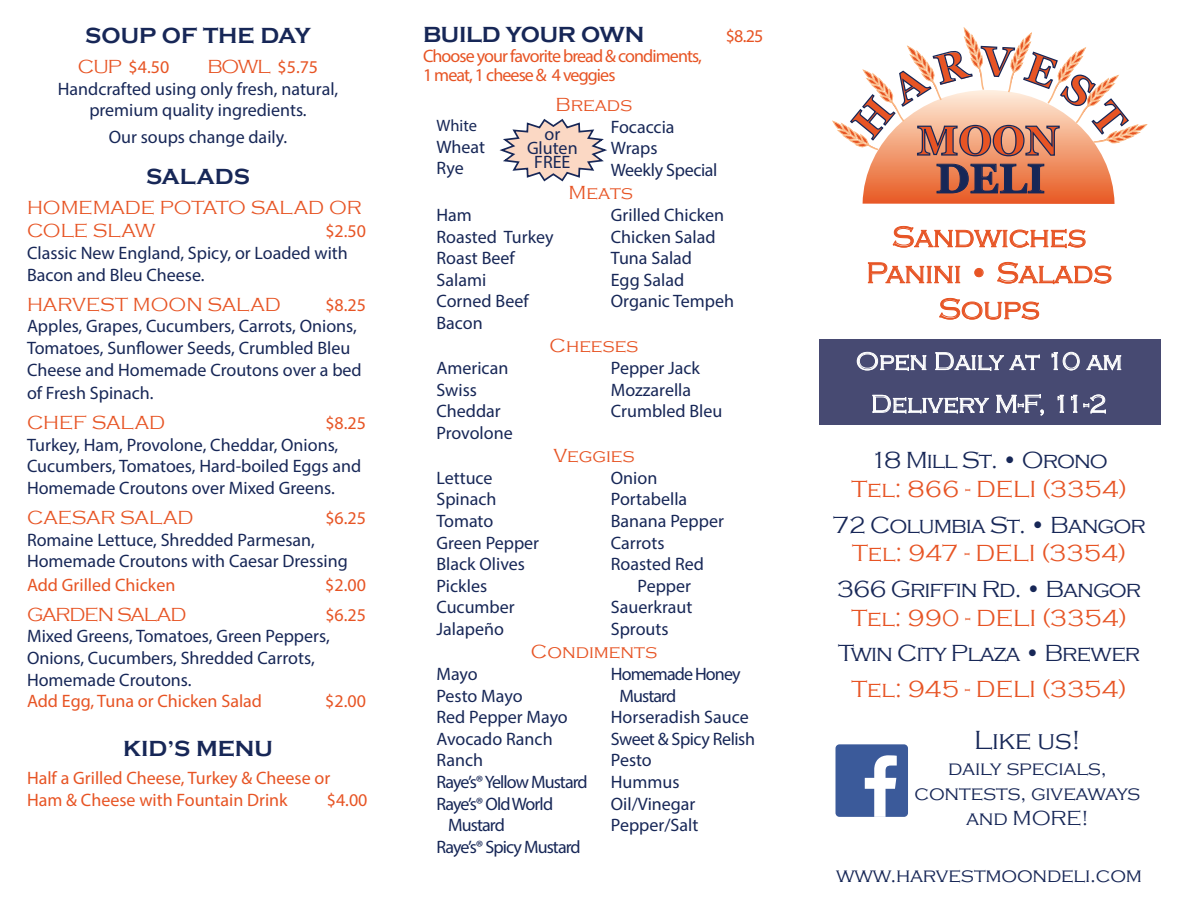
<style>
.page{position:relative;width:1188px;height:918px;background:#fff}
.page>*{position:absolute;margin:0;border:0;box-sizing:border-box;transform-origin:0 0}
.t1{font:700 41.4px "Georgia";color:#172757}
.t2{font:700 41.4px "Georgia";color:#e75424}
.t3{font:300 30px "Copperplate Gothic";color:#e75424}
.t4{font:300 27px "Copperplate Gothic";letter-spacing:-.01em;color:#172757}
.t5{font:300 25.5px "Copperplate Gothic";color:#fff}
.t6{font:300 24px "Copperplate Gothic";letter-spacing:-.04em;color:#172757}
.t7{font:300 24px "Copperplate Gothic";color:#e75424}
.t8{font:700 22.5px "Copperplate Gothic";color:#172757}
.t9{font:300 21px/25.2px "Copperplate Gothic";letter-spacing:-.01em;color:#172757;text-align:center}
.t10{font:300 19.5px/23.4px "Copperplate Gothic";color:#e75424}
.t11{font:300 19.5px "Copperplate Gothic";letter-spacing:-.05em;color:#e75424}
.t12{font:18px/21.6px "Myriad Pro";color:#172757}
.t13{font:18px/21.6px "Myriad Pro";color:#e75424}
.t14{font:18px/21.6px "Myriad Pro";letter-spacing:-.05em;color:#172757}
.t15{font:18px "Myriad Pro";letter-spacing:-.05em;color:#e75424}
.t16{font:18px "Myriad Pro";letter-spacing:-.025em;color:#172757}
.t17{font:18px "Myriad Pro";letter-spacing:-.02em;color:#172757}
.t18{font:16.5px "Myriad Pro";letter-spacing:-.005em;color:#172757}
.s1{font-family:"Copperplate Gothic";font-weight:300;font-size:19.5px}
</style>
<div class="page">
<div style="left:819px;top:339px;width:342px;height:85px;background:#474a72"></div>
<svg style="left:892px;top:226px;width:194px;height:22px"></svg>
<svg style="left:868px;top:262px;width:92px;height:21px"></svg>
<svg style="left:974px;top:268px;width:10px;height:9px"></svg>
<svg style="left:997px;top:262px;width:115px;height:22px"></svg>
<svg style="left:939px;top:298px;width:100px;height:22px"></svg>
<svg style="left:857px;top:352px;width:70px;height:19px"></svg>
<svg style="left:935px;top:352px;width:105px;height:19px"></svg>
<svg style="left:1051px;top:352px;width:29px;height:19px"></svg>
<svg style="left:1086px;top:355px;width:35px;height:16px"></svg>
<svg style="left:872px;top:395px;width:117px;height:19px"></svg>
<svg style="left:996px;top:394px;width:48px;height:22px"></svg>
<svg style="left:1057px;top:395px;width:7px;height:18px"></svg>
<svg style="left:1071px;top:394px;width:35px;height:20px"></svg>
<svg style="left:499px;top:118px;width:108px;height:64px"></svg>
<div style="left:836px;top:744px;width:72px;height:73px;background:#3b5a9a;border-radius:4px"></div>
<svg style="left:865px;top:755px;width:32px;height:62px"></svg>
<svg style="left:832px;top:27px;width:316px;height:177px"></svg>
<p class="t8" style="left:85px;top:23px;width:227px">SOUP OF THE DAY</p>
<p class="t13" style="left:78px;top:56px;width:93px"><span class="s1">CUP</span> $4.50</p>
<p class="t13" style="left:207px;top:56px;width:112px"><span class="s1">BOWL</span> $5.75</p>
<p class="t12" style="left:58px;top:78px;width:282px;text-align:center">Handcrafted using only fresh, natural, premium quality ingredients.</p>
<p class="t12" style="left:109px;top:126px;width:180px">Our soups change daily.</p>
<p class="t8" style="left:146px;top:164px;width:105px">SALADS</p>
<p class="t10" style="left:27px;top:196px;width:336px">HOMEMADE POTATO SALAD OR<br>COLE SLAW</p>
<p class="t13" style="left:325px;top:220px;width:42px">$2.50</p>
<p class="t12" style="left:27px;top:242px;width:322px">Classic New England, Spicy, or Loaded with<br>Bacon and Bleu Cheese.</p>
<p class="t10" style="left:27px;top:293px;width:255px">HARVEST MOON SALAD</p>
<p class="t13" style="left:325px;top:294px;width:42px">$8.25</p>
<p class="t12" style="left:27px;top:315px;width:336px">Apples, Grapes, Cucumbers, Carrots, Onions,<br>Tomatoes, Sunflower Seeds, Crumbled Bleu<br>Cheese and Homemade Croutons over a bed</p>
<p class="t12" style="left:27px;top:382px;width:128px">of Fresh Spinach.</p>
<p class="t10" style="left:27px;top:411px;width:140px">CHEF SALAD</p>
<p class="t13" style="left:325px;top:412px;width:42px">$8.25</p>
<p class="t12" style="left:27px;top:434px;width:336px">Turkey, Ham, Provolone, Cheddar, Onions,<br>Cucumbers, Tomatoes, Hard-boiled Eggs and<br>Homemade Croutons over Mixed Greens.</p>
<p class="t10" style="left:27px;top:506px;width:168px">CAESAR SALAD</p>
<p class="t13" style="left:325px;top:507px;width:42px">$6.25</p>
<p class="t12" style="left:27px;top:529px;width:322px">Romaine Lettuce, Shredded Parmesan,<br>Homemade Croutons with Caesar Dressing</p>
<p class="t13" style="left:27px;top:574px;width:150px">Add Grilled Chicken</p>
<p class="t13" style="left:325px;top:574px;width:42px">$2.00</p>
<p class="t11" style="left:27px;top:604px;width:161px">GARDEN SALAD</p>
<p class="t13" style="left:325px;top:604px;width:42px">$6.25</p>
<p class="t12" style="left:27px;top:625px;width:304px">Mixed Greens, Tomatoes, Green Peppers,<br>Onions, Cucumbers, Shredded Carrots,<br>Homemade Croutons.</p>
<p class="t13" style="left:27px;top:690px;width:237px">Add Egg, Tuna or Chicken Salad</p>
<p class="t13" style="left:325px;top:690px;width:42px">$2.00</p>
<p class="t8" style="left:123px;top:736px;width:151px">KID’S MENU</p>
<p class="t13" style="left:27px;top:767px;width:305px">Half a Grilled Cheese, Turkey &amp; Cheese or<br>Ham &amp; Cheese with Fountain Drink</p>
<p class="t13" style="left:327px;top:789px;width:42px">$4.00</p>
<p class="t8" style="left:423px;top:22px;width:223px">BUILD YOUR OWN</p>
<p class="t13" style="left:726px;top:25px;width:39px">$8.25</p>
<p class="t15" style="left:423px;top:44px;width:280px">Choose your favorite bread &amp; condiments,</p>
<p class="t15" style="left:423px;top:64px;width:194px">1 meat, 1 cheese &amp; 4 veggies</p>
<p class="t10" style="left:556px;top:93px;width:78px">Breads</p>
<p class="t18" style="left:436px;top:115px;width:42px">White</p>
<p class="t12" style="left:436px;top:135px;width:50px">Wheat</p>
<p class="t12" style="left:436px;top:157px;width:29px">Rye</p>
<p class="t12" style="left:611px;top:116px;width:65px">Focaccia</p>
<p class="t12" style="left:611px;top:137px;width:48px">Wraps</p>
<p class="t17" style="left:611px;top:159px;width:108px">Weekly Special</p>
<p class="t10" style="left:569px;top:182px;width:66px">Meats</p>
<p class="t12" style="left:544px;top:123px;width:17px">or</p>
<p class="t12" style="left:527px;top:137px;width:52px">Gluten</p>
<p class="t12" style="left:534px;top:151px;width:38px">FREE</p>
<p class="t12" style="left:611px;top:204px;width:115px">Grilled Chicken</p>
<p class="t12" style="left:611px;top:225px;width:106px">Chicken Salad</p>
<p class="t12" style="left:611px;top:247px;width:83px">Tuna Salad</p>
<p class="t12" style="left:611px;top:269px;width:75px">Egg Salad</p>
<p class="t12" style="left:611px;top:290px;width:125px">Organic Tempeh</p>
<p class="t10" style="left:550px;top:335px;width:90px">Cheeses</p>
<p class="t12" style="left:436px;top:204px;width:37px">Ham</p>
<p class="t12" style="left:436px;top:225px;width:119px">Roasted Turkey</p>
<p class="t12" style="left:436px;top:247px;width:80px">Roast Beef</p>
<p class="t12" style="left:436px;top:269px;width:51px">Salami</p>
<p class="t12" style="left:436px;top:290px;width:94px">Corned Beef</p>
<p class="t12" style="left:436px;top:312px;width:48px">Bacon</p>
<p class="t12" style="left:436px;top:357px;width:73px">American</p>
<p class="t12" style="left:436px;top:378px;width:42px">Swiss</p>
<p class="t12" style="left:436px;top:400px;width:66px">Cheddar</p>
<p class="t12" style="left:436px;top:422px;width:78px">Provolone</p>
<p class="t12" style="left:611px;top:357px;width:91px">Pepper Jack</p>
<p class="t12" style="left:611px;top:378px;width:82px">Mozzarella</p>
<p class="t12" style="left:611px;top:400px;width:113px">Crumbled Bleu</p>
<p class="t10" style="left:553px;top:444px;width:83px">Veggies</p>
<p class="t12" style="left:611px;top:467px;width:48px">Onion</p>
<p class="t12" style="left:611px;top:488px;width:78px">Portabella</p>
<p class="t12" style="left:611px;top:510px;width:115px">Banana Pepper</p>
<p class="t12" style="left:611px;top:531px;width:55px">Carrots</p>
<p class="t12" style="left:611px;top:553px;width:95px">Roasted Red</p>
<p class="t12" style="left:638px;top:575px;width:55px">Pepper</p>
<p class="t12" style="left:611px;top:596px;width:83px">Sauerkraut</p>
<p class="t12" style="left:611px;top:618px;width:59px">Sprouts</p>
<p class="t10" style="left:531px;top:641px;width:128px">Condiments</p>
<p class="t12" style="left:436px;top:467px;width:58px">Lettuce</p>
<p class="t12" style="left:436px;top:488px;width:62px">Spinach</p>
<p class="t12" style="left:436px;top:510px;width:58px">Tomato</p>
<p class="t12" style="left:436px;top:531px;width:104px">Green Pepper</p>
<p class="t12" style="left:436px;top:553px;width:90px">Black Olives</p>
<p class="t12" style="left:436px;top:575px;width:52px">Pickles</p>
<p class="t12" style="left:436px;top:596px;width:80px">Cucumber</p>
<p class="t12" style="left:436px;top:618px;width:69px">Jalapeño</p>
<p class="t12" style="left:436px;top:663px;width:43px">Mayo</p>
<p class="t12" style="left:436px;top:684px;width:88px">Pesto Mayo</p>
<p class="t12" style="left:436px;top:706px;width:133px">Red Pepper Mayo</p>
<p class="t12" style="left:436px;top:728px;width:118px">Avocado Ranch</p>
<p class="t12" style="left:436px;top:749px;width:48px">Ranch</p>
<p class="t14" style="left:436px;top:771px;width:153px">Raye’s® Yellow Mustard</p>
<p class="t14" style="left:448px;top:792px;width:106px;text-indent:-12px">Raye’s® Old World<br>Mustard</p>
<p class="t14" style="left:436px;top:836px;width:146px">Raye’s® Spicy Mustard</p>
<p class="t14" style="left:620px;top:663px;width:122px;text-indent:-9px">Homemade Honey<br>Mustard</p>
<p class="t12" style="left:611px;top:706px;width:139px">Horseradish Sauce</p>
<p class="t16" style="left:611px;top:728px;width:146px">Sweet &amp; Spicy Relish</p>
<p class="t12" style="left:611px;top:749px;width:43px">Pesto</p>
<p class="t12" style="left:611px;top:771px;width:70px">Hummus</p>
<p class="t12" style="left:611px;top:792px;width:86px">Oil/Vinegar</p>
<p class="t12" style="left:611px;top:814px;width:89px">Pepper/Salt</p>
<p class="t2" style="left:917px;top:109px;width:144px">MOON</p>
<p class="t1" style="left:936px;top:147px;width:111px">DELI</p>
<p class="t3" style="left:892px;top:221px;width:196px">Sandwiches</p>
<p class="t3" style="left:866px;top:257px;width:247px">Panini • Salads</p>
<p class="t3" style="left:938px;top:293px;width:103px">Soups</p>
<p class="t5" style="left:856px;top:347px;width:268px">Open Daily at 10 am</p>
<p class="t5" style="left:871px;top:390px;width:238px">Delivery M-F, 11-2</p>
<p class="t6" style="left:870px;top:447px;width:239px">18 Mill St. • Orono</p>
<p class="t7" style="left:851px;top:476px;width:277px">Tel: 866 - DELI (3354)</p>
<p class="t6" style="left:832px;top:512px;width:315px">72 Columbia St. • Bangor</p>
<p class="t7" style="left:852px;top:540px;width:276px">Tel: 947 - DELI (3354)</p>
<p class="t6" style="left:837px;top:576px;width:306px">366 Griffin Rd. • Bangor</p>
<p class="t7" style="left:851px;top:605px;width:277px">Tel: 990 - DELI (3354)</p>
<p class="t6" style="left:838px;top:640px;width:303px">Twin City Plaza • Brewer</p>
<p class="t7" style="left:852px;top:676px;width:276px">Tel: 945 - DELI (3354)</p>
<p class="t4" style="left:974px;top:726px;width:108px">Like us!</p>
<p class="t9" style="left:914px;top:755px;width:227px">daily specials, contests, giveaways and MORE!</p>
<p class="t9" style="left:836px;top:863px;width:308px">www.harvestmoondeli.com</p>
</div>
